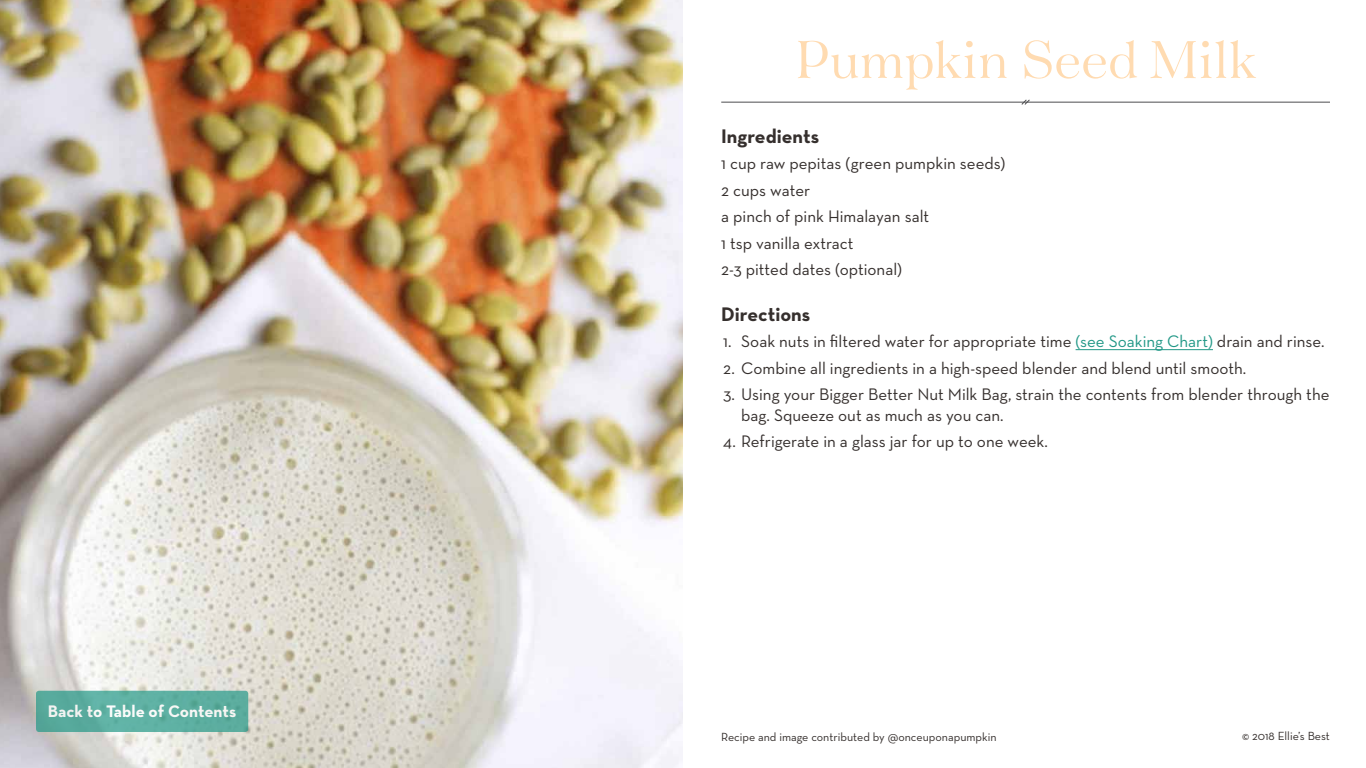
<style>
.page{position:relative;width:1366px;height:768px;background:#fff}
.page>*{position:absolute;margin:0;border:0;box-sizing:border-box;transform-origin:0 0}
.t1{font:58px "Tenez";color:#ffdbb1}
.t2{font:700 20px "Neutra Text";color:#352f2d}
.t3{font:17px/26.4px "Neutra Text";color:#352f2d}
.t4{font:700 17px "Neutra Text";color:#fff}
.t5{font:12px "Neutra Text";color:#352f2d}
.s1{color:#229887}
</style>
<div class="page">
<img style="left:0;top:0;width:683px;height:768px">
<hr style="left:721px;top:102px;width:609px;height:1px;background:#4d4d4f">
<svg style="left:1020px;top:99px;width:11px;height:6px"></svg>
<div style="left:36px;top:691px;width:212px;height:41px;background:#5caea0;border-radius:3px"></div>
<hr style="left:1076px;top:349px;width:137px;height:1px;background:#229887">
<p class="t4" style="left:48px;top:701px;width:190px">Back to Table of Contents</p>
<h1 class="t1" style="left:794px;top:20px;width:464px">Pumpkin Seed Milk</h1>
<p class="t2" style="left:721px;top:124px;width:99px">Ingredients</p>
<p class="t3" style="left:721px;top:150px;width:286px">1 cup raw pepitas (green pumpkin seeds)<br>2 cups water<br>a pinch of pink Himalayan salt<br>1 tsp vanilla extract<br>2-3 pitted dates (optional)</p>
<p class="t2" style="left:721px;top:302px;width:91px">Directions</p>
<p class="t3" style="left:723px;top:328px;width:603px">1. Soak nuts in filtered water for appropriate time <span class="s1">(see Soaking Chart)</span> drain and rinse.</p>
<p class="t3" style="left:723px;top:355px;width:525px">2. Combine all ingredients in a high-speed blender and blend until smooth.</p>
<p class="t3" style="left:741px;top:384px;width:590px;line-height:20.4px;text-indent:-18px">3. Using your Bigger Better Nut Milk Bag, strain the contents from blender through the bag. Squeeze out as much as you can.</p>
<p class="t3" style="left:723px;top:428px;width:326px">4. Refrigerate in a glass jar for up to one week.</p>
<p class="t5" style="left:721px;top:729px;width:277px">Recipe and image contributed by @onceuponapumpkin</p>
<p class="t5" style="left:1242px;top:729px;width:89px">© 2018 Ellie’s Best</p>
</div>
